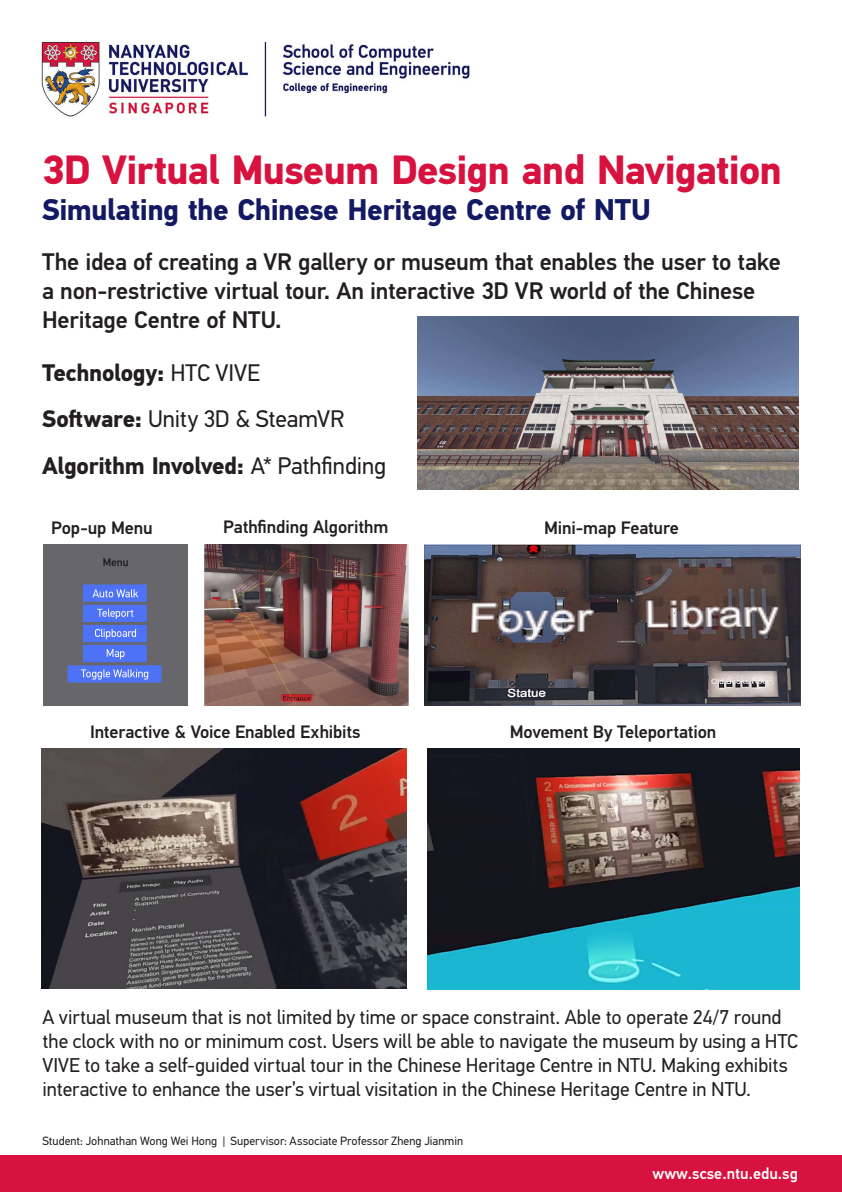
<style>
.page{position:relative;width:842px;height:1192px;background:#fff}
.page>*{position:absolute;margin:0;border:0;box-sizing:border-box;transform-origin:0 0}
.t1{font:700 41px "PF Din Text Universal";letter-spacing:-.02em;color:#d7123e}
.t2{font:700 30px "PF Din Text Universal";letter-spacing:-.02em;color:#131a63}
.t3{font:500 24px/28.8px "PF Din Text Universal";letter-spacing:-.01em;color:#231f20}
.t4{font:700 24px/46.8px "PF Din Text Universal";letter-spacing:-.015em;color:#231f20}
.t5{font:20px/24px "PF Din Text Universal";letter-spacing:-.005em;color:#231f20}
.t6{font:500 18px "PF Din Text Universal";letter-spacing:-.01em;color:#231f20}
.t7{font:500 16px "PF Din Text Universal";color:#fff}
.t8{font:12px "PF Din Text Universal";letter-spacing:.005em;color:#231f20}
.s1{font-weight:400}
</style>
<div class="page">
<img style="left:41px;top:41px;width:429px;height:79px">
<div style="left:0;top:1155px;width:842px;height:37px;background:#d7123e"></div>
<img style="left:427px;top:748px;width:373px;height:241px">
<img style="left:42px;top:748px;width:365px;height:241px">
<img style="left:424px;top:545px;width:376px;height:161px">
<img style="left:204px;top:545px;width:204px;height:160px">
<img style="left:417px;top:317px;width:382px;height:173px">
<img style="left:43px;top:544px;width:145px;height:162px">
<h1 class="t1" style="left:42px;top:143px;width:741px">3D Virtual Museum Design and Navigation</h1>
<h2 class="t2" style="left:42px;top:190px;width:610px">Simulating the Chinese Heritage Centre of NTU</h2>
<p class="t3" style="left:42px;top:250px;width:740px">The idea of creating a VR gallery or museum that enables the user to take a non-restrictive virtual tour. An interactive 3D VR world of the Chinese<br>Heritage Centre of NTU.</p>
<p class="t4" style="left:42px;top:350px;width:346px">Technology: <span class="s1">HTC VIVE<br></span>Software: <span class="s1">Unity 3D &amp; SteamVR<br></span>Algorithm Involved: <span class="s1">A* Pathfinding</span></p>
<p class="t6" style="left:51px;top:516px;width:103px">Pop-up Menu</p>
<p class="t6" style="left:223px;top:516px;width:167px">Pathfinding Algorithm</p>
<p class="t6" style="left:544px;top:516px;width:136px">Mini-map Feature</p>
<p class="t6" style="left:90px;top:720px;width:272px">Interactive &amp; Voice Enabled Exhibits</p>
<p class="t6" style="left:510px;top:720px;width:208px">Movement By Teleportation</p>
<p class="t5" style="left:43px;top:1007px;width:757px">A virtual museum that is not limited by time or space constraint. Able to operate 24/7 round the clock with no or minimum cost. Users will be able to navigate the museum by using a HTC VIVE to take a self-guided virtual tour in the Chinese Heritage Centre in NTU. Making exhibits interactive to enhance the user’s virtual visitation in the Chinese Heritage Centre in NTU.</p>
<p class="t8" style="left:43px;top:1133px;width:422px">Student: Johnathan Wong Wei Hong | Supervisor: Associate Professor Zheng Jianmin</p>
<p class="t7" style="left:653px;top:1164px;width:147px">www.scse.ntu.edu.sg</p>
</div>
